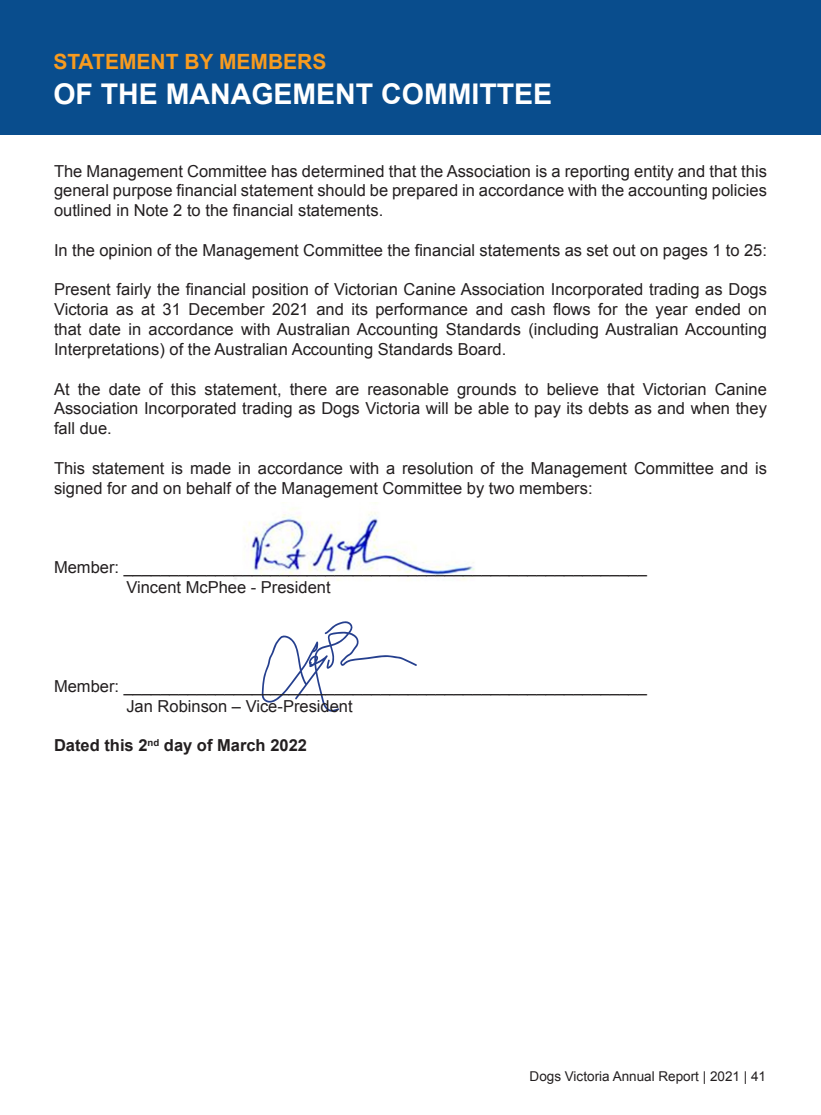
<style>
.page{position:relative;width:821px;height:1115px;background:#fff}
.page>*{position:absolute;margin:0;border:0;box-sizing:border-box;transform-origin:0 0}
.t1{font:700 28.5px "Arial";color:#fff}
.t2{font:700 21px "Arial";color:#f89b1f}
.t3{font:16.5px/19.8px "Arial";color:#231f20;text-align:justify}
.t4{font:700 16.5px "Arial";color:#231f20}
.t5{font:13.5px "Arial";color:#231f20}
</style>
<div class="page">
<div style="left:0;top:0;width:821px;height:134px;background:#094d8d"></div>
<svg style="left:262px;top:621px;width:155px;height:90px"></svg>
<img style="left:234px;top:502px;width:241px;height:79px">
<p class="t2" style="left:53px;top:48px;width:275px">STATEMENT BY MEMBERS</p>
<p class="t1" style="left:53px;top:75px;width:500px">OF THE MANAGEMENT COMMITTEE</p>
<p class="t3" style="left:54px;top:161px;width:714px">The Management Committee has determined that the Association is a reporting entity and that this general purpose financial statement should be prepared in accordance with the accounting policies outlined in Note 2 to the financial statements.</p>
<p class="t3" style="left:54px;top:240px;width:714px">In the opinion of the Management Committee the financial statements as set out on pages 1 to 25:</p>
<p class="t3" style="left:54px;top:280px;width:714px">Present fairly the financial position of Victorian Canine Association Incorporated trading as Dogs Victoria as at 31 December 2021 and its performance and cash flows for the year ended on that date in accordance with Australian Accounting Standards (including Australian Accounting Interpretations) of the Australian Accounting Standards Board.</p>
<p class="t3" style="left:54px;top:379px;width:714px">At the date of this statement, there are reasonable grounds to believe that Victorian Canine Association Incorporated trading as Dogs Victoria will be able to pay its debts as and when they fall due.</p>
<p class="t3" style="left:54px;top:458px;width:714px">This statement is made in accordance with a resolution of the Management Committee and is signed for and on behalf of the Management Committee by two members:</p>
<p class="t3" style="left:54px;top:557px;width:594px">Member: _________________________________________________________</p>
<p class="t3" style="left:126px;top:577px;width:206px">Vincent McPhee - President</p>
<p class="t3" style="left:54px;top:676px;width:594px">Member: _________________________________________________________</p>
<p class="t3" style="left:126px;top:696px;width:228px">Jan Robinson – Vice-President</p>
<p class="t4" style="left:54px;top:734px;width:254px">Dated this 2<sup>nd</sup> day of March 2022</p>
<p class="t5" style="left:529px;top:1066px;width:238px">Dogs Victoria Annual Report | 2021 | 41</p>
</div>
